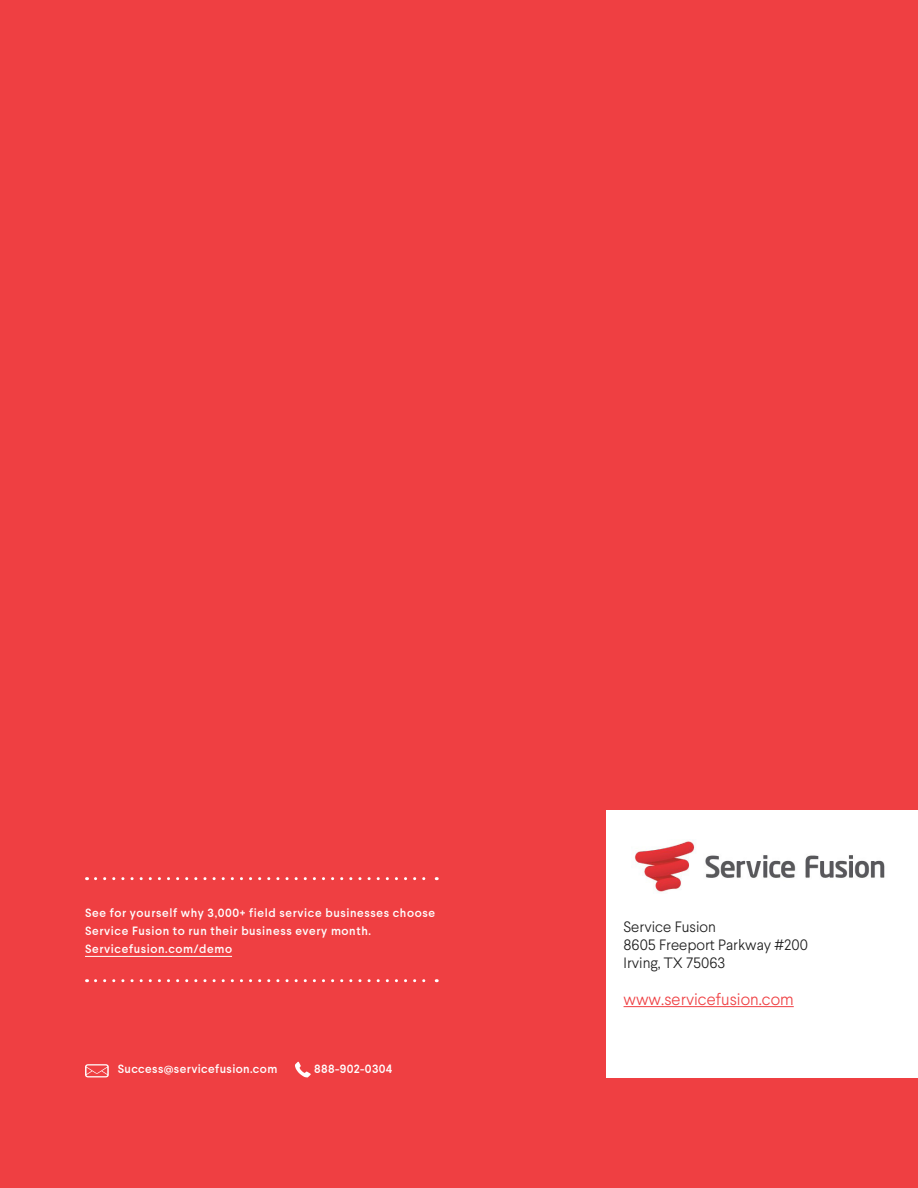
<style>
.page{position:relative;width:918px;height:1188px;background:#ef3f42}
.page>*{position:absolute;margin:0;border:0;box-sizing:border-box;transform-origin:0 0}
.t1{font:300 16.5px "Larsseit";color:#ef3f42}
.t2{font:300 15px "Larsseit";color:#1d1d1d}
.t3{font:500 12px/18px "Larsseit";letter-spacing:.05em;color:#fff}
.t4{font:500 12px "Larsseit";letter-spacing:.03em;color:#fff}
</style>
<div class="page">
<div style="left:606px;top:810px;width:312px;height:267px;background:#fff"></div>
<svg style="left:96px;top:979px;width:341px;height:3px"></svg>
<svg style="left:96px;top:877px;width:341px;height:3px"></svg>
<img style="left:634px;top:840px;width:251px;height:53px">
<svg style="left:85px;top:1064px;width:24px;height:13px"></svg>
<svg style="left:295px;top:1062px;width:16px;height:15px"></svg>
<hr style="left:85px;top:956px;width:147px;height:1px;background:#fff">
<hr style="left:624px;top:1006px;width:170px;height:1px;background:#ef3f42">
<p class="t3" style="left:85px;top:903px;width:352px">See for yourself why 3,000+ field service businesses choose<br>Service Fusion to run their business every month.</p>
<p class="t3" style="left:85px;top:939px;width:149px">Servicefusion.com/demo</p>
<p class="t4" style="left:118px;top:1062px;width:161px">Success@servicefusion.com</p>
<p class="t4" style="left:314px;top:1062px;width:80px">888-902-0304</p>
<p class="t2" style="left:624px;top:917px;width:94px">Service Fusion</p>
<p class="t2" style="left:624px;top:935px;width:186px">8605 Freeport Parkway #200</p>
<p class="t2" style="left:624px;top:953px;width:103px">Irving, TX 75063</p>
<p class="t1" style="left:624px;top:989px;width:172px">www.servicefusion.com</p>
</div>
